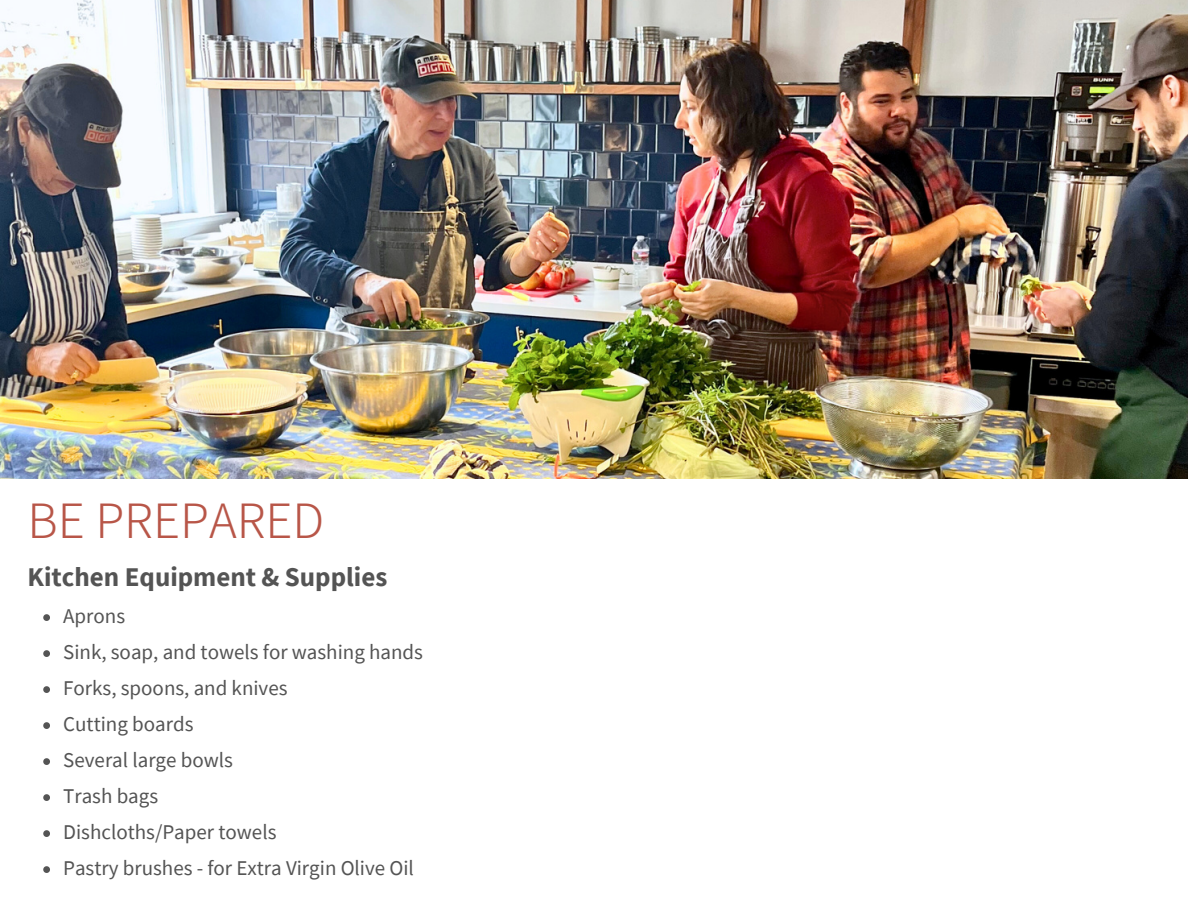
<style>
.page{position:relative;width:1188px;height:918px;background:#fff}
.page>*{position:absolute;margin:0;border:0;box-sizing:border-box;transform-origin:0 0}
.t1{font:300 47.25px "Source Han Sans KR";color:#b85648}
.t2{font:700 27px "Source Sans Pro";color:#545454}
.t3{font:21px "Source Sans Pro";color:#545454}
</style>
<div class="page">
<img style="left:0;top:0;width:1188px;height:478px">
<svg style="left:43px;top:614px;width:7px;height:7px"></svg>
<svg style="left:43px;top:650px;width:7px;height:7px"></svg>
<svg style="left:43px;top:686px;width:7px;height:7px"></svg>
<svg style="left:43px;top:722px;width:7px;height:7px"></svg>
<svg style="left:43px;top:758px;width:7px;height:7px"></svg>
<svg style="left:43px;top:794px;width:7px;height:7px"></svg>
<svg style="left:43px;top:830px;width:7px;height:7px"></svg>
<svg style="left:43px;top:866px;width:7px;height:7px"></svg>
<p class="t1" style="left:28px;top:484px;width:298px">BE PREPARED</p>
<h1 class="t2" style="left:28px;top:560px;width:361px">Kitchen Equipment &amp; Supplies</h1>
<h2 class="t3" style="left:63px;top:603px;width:64px">Aprons</h2>
<p class="t3" style="left:63px;top:639px;width:361px">Sink, soap, and towels for washing hands</p>
<p class="t3" style="left:63px;top:675px;width:226px">Forks, spoons, and knives</p>
<p class="t3" style="left:63px;top:711px;width:132px">Cutting boards</p>
<p class="t3" style="left:63px;top:747px;width:171px">Several large bowls</p>
<p class="t3" style="left:63px;top:783px;width:97px">Trash bags</p>
<p class="t3" style="left:63px;top:819px;width:215px">Dishcloths/Paper towels</p>
<p class="t3" style="left:63px;top:855px;width:352px">Pastry brushes - for Extra Virgin Olive Oil</p>
</div>
